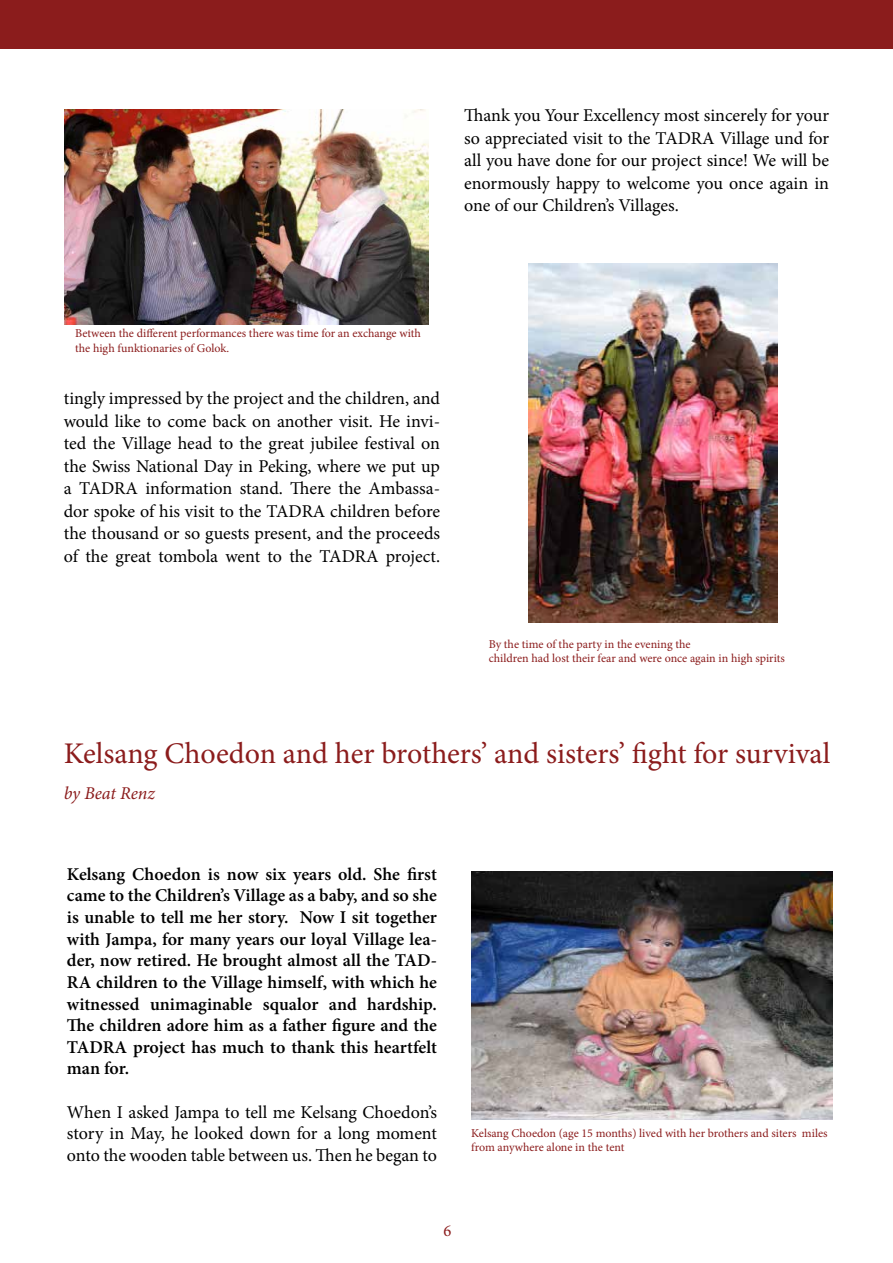
<style>
.page{position:relative;width:893px;height:1263px;background:#fff}
.page>*{position:absolute;margin:0;border:0;box-sizing:border-box;transform-origin:0 0}
.t1{font:30px "Minion Pro";letter-spacing:-.005em;color:#8b1c1c}
.t2{font:18px/22.5px "Minion Pro";letter-spacing:-.005em;color:#000;text-align:justify}
.t3{font:600 18px/21.6px "Minion Pro";color:#000;text-align:justify}
.t4{font:italic 18px "Minion Pro";letter-spacing:-.005em;color:#8b1c1c}
.t5{font:16.5px "Minion Pro";color:#8b1c1c}
.t6{font:12px/14.4px "Minion Pro";color:#8b1c1c}
</style>
<div class="page">
<div style="left:0;top:0;width:893px;height:49px;background:#8b1c1c"></div>
<img style="left:529px;top:263px;width:248px;height:359px">
<img style="left:471px;top:871px;width:361px;height:248px">
<img style="left:65px;top:109px;width:364px;height:215px">
<p class="t2" style="left:464px;top:104px;width:367px">Thank you Your Excellency most sincerely for your so appreciated visit to the TADRA Village und for all you have done for our project since! We will be enormously happy to welcome you once again in one of our Children’s Villages.</p>
<p class="t6" style="left:75px;top:326px;width:347px">Between the different performances there was time for an exchange with the high funktionaries of Golok.</p>
<p class="t2" style="left:64px;top:387px;width:378px">tingly impressed by the project and the children, and would like to come back on another visit. He invi&shy;ted the Village head to the great jubilee festival on the Swiss National Day in Peking, where we put up a TADRA information stand. There the Ambassa&shy;dor spoke of his visit to the TADRA children before the thousand or so guests present, and the proceeds of the great tombola went to the TADRA project.</p>
<p class="t6" style="left:489px;top:637px;width:298px">By the time of the party in the evening the<br>children had lost their fear and were once again in high spirits</p>
<h1 class="t1" style="left:64px;top:734px;width:768px">Kelsang Choedon and her brothers’ and sisters’ fight for survival</h1>
<p class="t4" style="left:64px;top:781px;width:93px">by Beat Renz</p>
<p class="t3" style="left:67px;top:863px;width:371px">Kelsang Choedon is now six years old. She first came to the Children’s Village as a baby, and so she is unable to tell me her story. Now I sit together with Jampa, for many years our loyal Village lea&shy;der, now retired. He brought almost all the TAD-RA children to the Village himself, with which he witnessed unimaginable squalor and hardship.<br>The children adore him as a father figure and the TADRA project has much to thank this heartfelt man for.</p>
<p class="t2" style="left:67px;top:1101px;width:371px;line-height:21.6px">When I asked Jampa to tell me Kelsang Choedon’s story in May, he looked down for a long moment onto the wooden table between us. Then he began to</p>
<p class="t6" style="left:471px;top:1126px;width:358px">Kelsang Choedon (age 15 months) lived with her brothers and siters miles from anywhere alone in the tent</p>
<p class="t5" style="left:444px;top:1219px;width:9px">6</p>
</div>
